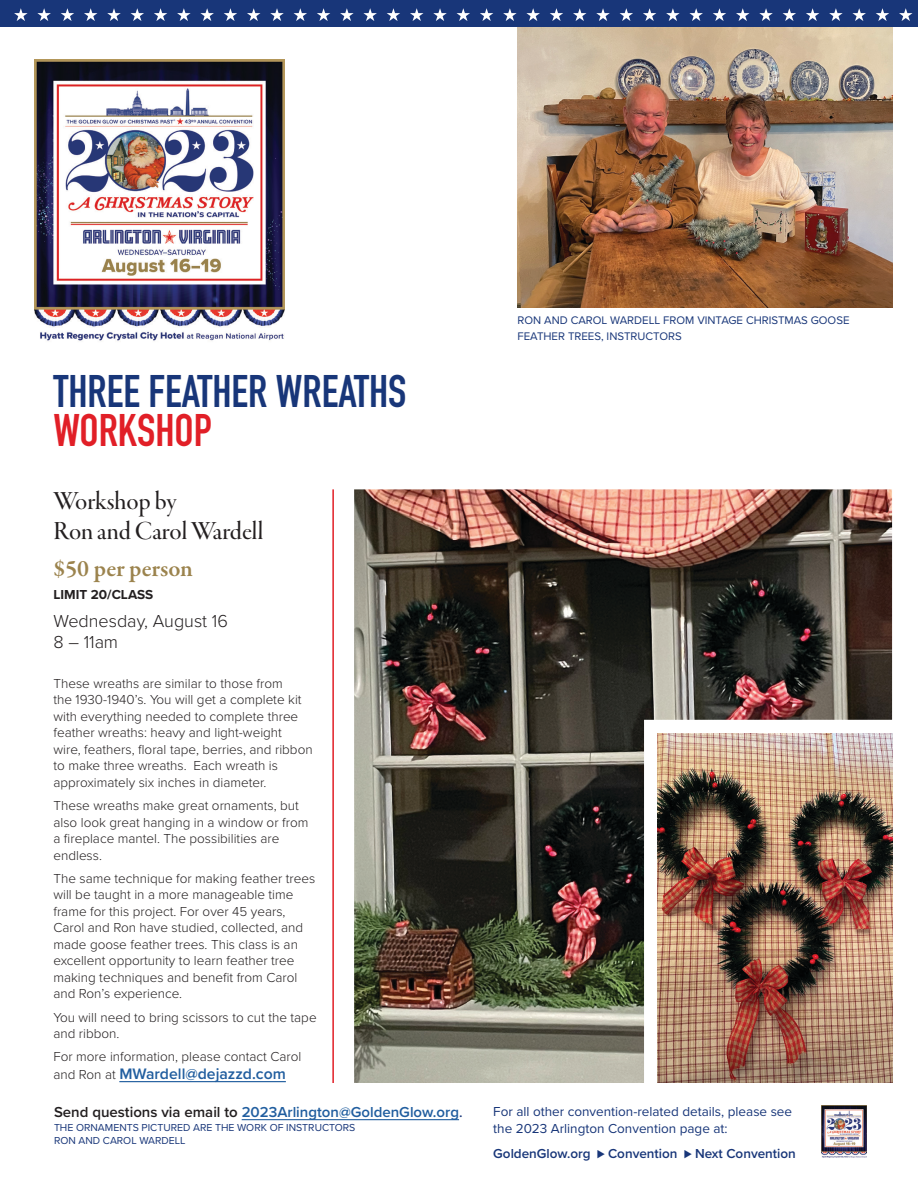
<style>
.page{position:relative;width:918px;height:1188px;background:#fff}
.page>*{position:absolute;margin:0;border:0;box-sizing:border-box;transform-origin:0 0}
.Headline_-_Title{font:700 45px/39px "DIN Condensed";color:#183679}
.Workshop_by{font:27px/30px "Garamond Premr Pro Med Disp";color:#231f20}
.Price{font:600 24px "Garamond Premr Pro";color:#9b834d}
.Date{font:300 18px "Proxima Nova";color:#231f20}
.Body_-_Content{font:600 15.75px "Proxima Nova";color:#215e9f}
.Body_-_Content-2{font:600 15px "Proxima Nova";color:#215e9f}
.Body_-_Content-3{font:300 13.5px/16.5px "Proxima Nova";color:#231f20}
.BODY_no_indent{font:13.5px/16.5px "Proxima Nova";color:#183679}
.Body_-_Content-4{font:600 13.5px "Proxima Nova";color:#183679}
.LIMIT{font:700 13.5px "Proxima Nova";color:#231f20}
.Photo_Caption{font:11.4px/16.5px "Proxima Nova";color:#183679}
.Body_-_Content-5{font:10.5px/13.5px "Proxima Nova";color:#183679}
.s1{color:#e11f27}
.s2{font-weight:300;font-size:13.5px;color:#231f20}
.s3{color:#231f20}
.s4{font-weight:500;color:#183679}
</style>
<div class="page">
<img style="left:821px;top:1105px;width:46px;height:53px">
<hr style="left:119px;top:1081px;width:167px;height:1px;background:#215e9f">
<hr style="left:332px;top:489px;width:2px;height:594px;background:#e11f27">
<hr style="left:242px;top:1119px;width:217px;height:1px;background:#215e9f">
<img style="left:518px;top:27px;width:374px;height:281px">
<img style="left:354px;top:489px;width:538px;height:594px">
<img style="left:34px;top:60px;width:250px;height:281px">
<div style="left:0;top:0;width:918px;height:27px;background:#183679"></div>
<svg style="left:14px;top:8px;width:899px;height:13px"></svg>
<p class="Headline_-_Title" style="left:53px;top:371px;width:355px">THREE FEATHER WREATHS<br><span class="s1">WORKSHOP</span></p>
<p class="Workshop_by" style="left:53px;top:486px;width:211px">Workshop by<br>Ron and Carol Wardell</p>
<p class="Price" style="left:53px;top:554px;width:141px">$50 per person</p>
<p class="LIMIT" style="left:53px;top:585px;width:101px">LIMIT 20/CLASS</p>
<p class="Date" style="left:53px;top:608px;width:176px">Wednesday, August 16</p>
<p class="Date" style="left:53px;top:629px;width:66px">8 – 11am</p>
<p class="Body_-_Content-3" style="left:53px;top:674px;width:261px">These wreaths are similar to those from<br>the 1930-1940’s. You will get a complete kit with everything needed to complete three feather wreaths: heavy and light-weight<br>wire, feathers, floral tape, berries, and ribbon to make three wreaths. Each wreath is approximately six inches in diameter.</p>
<p class="Body_-_Content-3" style="left:53px;top:797px;width:256px">These wreaths make great ornaments, but also look great hanging in a window or from a fireplace mantel. The possibilities are endless.</p>
<p class="Body_-_Content-3" style="left:53px;top:869px;width:263px">The same technique for making feather trees will be taught in a more manageable time frame for this project. For over 45 years, Carol and Ron have studied, collected, and made goose feather trees. This class is an excellent opportunity to learn feather tree making techniques and benefit from Carol and Ron’s experience.</p>
<p class="Body_-_Content-3" style="left:53px;top:1008px;width:265px">You will need to bring scissors to cut the tape and ribbon.</p>
<p class="Body_-_Content-3" style="left:53px;top:1048px;width:249px">For more information, please contact Carol</p>
<p class="Body_-_Content" style="left:53px;top:1062px;width:234px"><span class="s2">and Ron at</span> MWardell@dejazzd.com</p>
<p class="Body_-_Content-2" style="left:54px;top:1101px;width:410px"><span class="s3">Send questions via email to</span> 2023Arlington@GoldenGlow.org<span class="s4">.</span></p>
<p class="Body_-_Content-5" style="left:54px;top:1120px;width:303px">THE ORNAMENTS PICTURED ARE THE WORK OF INSTRUCTORS<br>RON AND CAROL WARDELL</p>
<p class="Photo_Caption" style="left:518px;top:311px;width:334px">RON AND CAROL WARDELL FROM VINTAGE CHRISTMAS GOOSE<br>FEATHER TREES, INSTRUCTORS</p>
<p class="BODY_no_indent" style="left:493px;top:1103px;width:300px">For all other convention-related details, please see the 2023 Arlington Convention page at:</p>
<p class="Body_-_Content-4" style="left:493px;top:1144px;width:304px">GoldenGlow.org ⊲ Convention ⊲ Next Convention</p>
</div>
